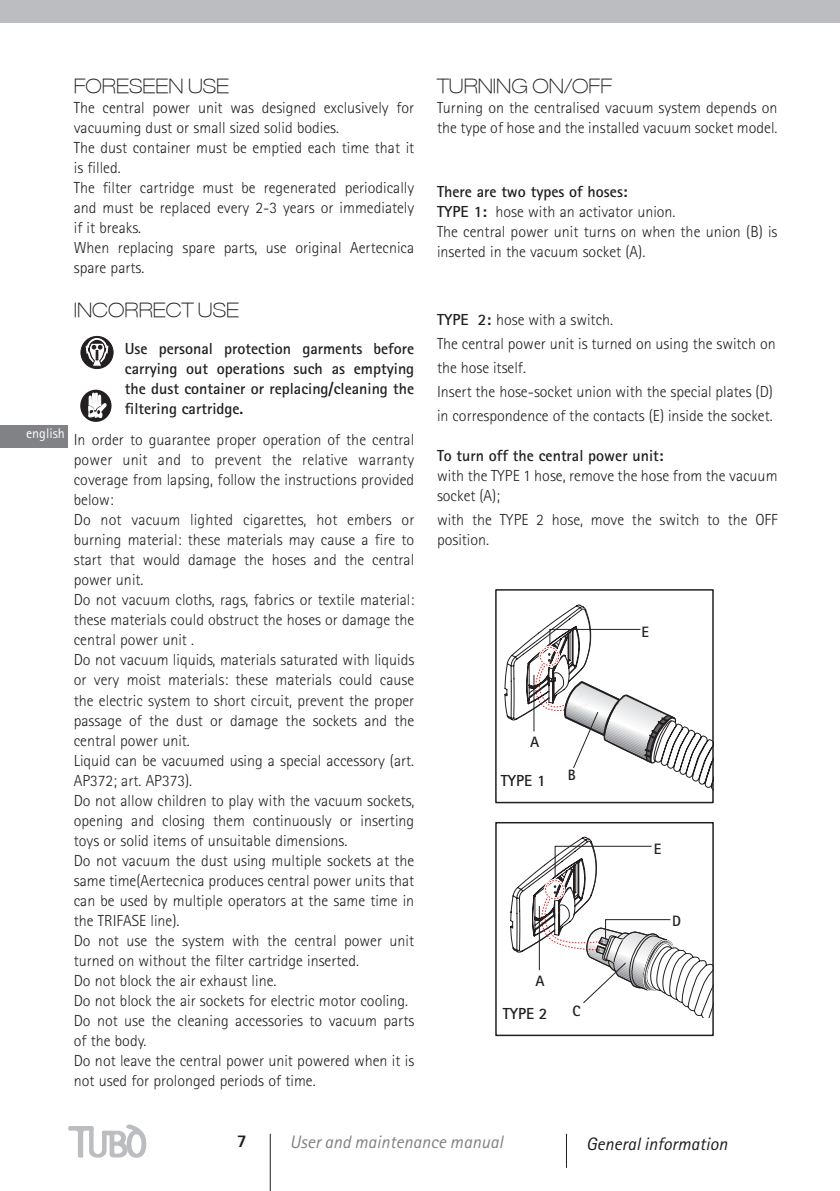
<style>
.page{position:relative;width:840px;height:1191px;background:#fff}
.page>*{position:absolute;margin:0;border:0;box-sizing:border-box;transform-origin:0 0}
.t1{font:100 expanded 20px "Helvetica Neue LT";color:#231f20}
.t2{font:italic 18px "Rotis Sans Serif Std";color:#808285}
.t3{font:italic 18px "Rotis Sans Serif Std";color:#231f20}
.t4{font:800 18px "Rotis Sans Serif Std";color:#231f20}
.t5{font:300 16px/20px "Rotis Sans Serif Std";color:#231f20}
.t6{font:700 16px/20px "Rotis Sans Serif Std";color:#231f20;text-align:justify}
.t7{font:700 15px "Rotis Sans Serif Std";color:#231f20}
.t8{font:14px "Rotis Sans Serif Std";color:#fff}
.s1{font-weight:700}
</style>
<div class="page">
<div style="left:0;top:425px;width:68px;height:23px;background:#808285"></div>
<div style="left:0;top:0;width:839px;height:23px;background:#bcbdc0"></div>
<svg style="left:504px;top:604px;width:206px;height:184px"></svg>
<div style="left:538px;top:646px;width:21px;height:21px;border:3px solid #fff;border-radius:50%"></div>
<div style="left:539px;top:647px;width:19px;height:19px;border:1px dashed #ee1d23;border-radius:50%"></div>
<div style="left:495px;top:589px;width:218px;height:214px;border:2px solid #231f20"></div>
<div style="left:495px;top:822px;width:218px;height:214px;border:2px solid #231f20"></div>
<svg style="left:510px;top:833px;width:202px;height:186px"></svg>
<div style="left:81px;top:336px;width:32px;height:32px;background:#231f20;border-radius:50%"></div>
<div style="left:81px;top:336px;width:32px;height:32px;border:1px solid #231f20;border-radius:50%"></div>
<svg style="left:86px;top:338px;width:22px;height:28px"></svg>
<div style="left:81px;top:391px;width:29px;height:30px;background:#231f20;border-radius:50%"></div>
<div style="left:80px;top:390px;width:31px;height:32px;border:2px solid #231f20;border-radius:50%"></div>
<svg style="left:88px;top:389px;width:18px;height:33px"></svg>
<svg style="left:68px;top:1124px;width:78px;height:33px"></svg>
<hr style="left:269px;top:1133px;width:1px;height:58px;background:#231f20">
<hr style="left:565px;top:1133px;width:1px;height:34px;background:#231f20">
<p class="t8" style="left:26px;top:425px;width:40px">english</p>
<p class="t1" style="left:74px;top:74px;width:15px">FORESEE</p>
<p class="t1" style="left:168px;top:74px;width:34px">N USE</p>
<p class="t5" style="left:74px;top:97px;width:342px">The central power unit was designed exclusively for vacuuming dust or small sized solid bodies.<br>The dust container must be emptied each time that it is filled.<br>The filter cartridge must be regenerated periodically and must be replaced every 2-3 years or immediately if it breaks.<br>When replacing spare parts, use original Aertecnica spare parts.</p>
<p class="t1" style="left:74px;top:298px;width:34px">INCORRECT</p>
<p class="t1" style="left:198px;top:298px;width:15px">USE</p>
<p class="t6" style="left:125px;top:338px;width:291px">Use personal protection garments before carrying out operations such as emptying the dust container or replacing/cleaning the filtering cartridge.</p>
<p class="t5" style="left:74px;top:430px;width:342px">In order to guarantee proper operation of the central power unit and to prevent the relative warranty coverage from lapsing, follow the instructions provided below:<br>Do not vacuum lighted cigarettes, hot embers or burning material: these materials may cause a fire to start that would damage the hoses and the central power unit.<br>Do not vacuum cloths, rags, fabrics or textile material: these materials could obstruct the hoses or damage the central power unit .<br>Do not vacuum liquids, materials saturated with liquids or very moist materials: these materials could cause the electric system to short circuit, prevent the proper passage of the dust or damage the sockets and the central power unit.<br>Liquid can be vacuumed using a special accessory (art.<br>AP372; art. AP373).<br>Do not allow children to play with the vacuum sockets, opening and closing them continuously or inserting toys or solid items of unsuitable dimensions.<br>Do not vacuum the dust using multiple sockets at the same time(Aertecnica produces central power units that can be used by multiple operators at the same time in the TRIFASE line).<br>Do not use the system with the central power unit turned on without the filter cartridge inserted.<br>Do not block the air exhaust line.<br>Do not block the air sockets for electric motor cooling.<br>Do not use the cleaning accessories to vacuum parts of the body.<br>Do not leave the central power unit powered when it is not used for prolonged periods of time.</p>
<p class="t1" style="left:437px;top:74px;width:15px">TUR</p>
<p class="t1" style="left:477px;top:74px;width:109px">NING ON/OFF</p>
<p class="t5" style="left:437px;top:97px;width:342px">Turning on the centralised vacuum system depends on the type of hose and the installed vacuum socket model.</p>
<p class="t5" style="left:437px;top:181px;width:342px"><span class="s1">There are two types of hoses:<br>TYPE 1:</span> hose with an activator union.<br>The central power unit turns on when the union (B) is inserted in the vacuum socket (A).</p>
<p class="t5" style="left:437px;top:307px;width:340px;line-height:24px"><span class="s1">TYPE 2:</span> hose with a switch.<br>The central power unit is turned on using the switch on the hose itself.<br>Insert the hose-socket union with the special plates (D) in correspondence of the contacts (E) inside the socket.</p>
<p class="t6" style="left:437px;top:445px;width:228px">To turn off the central power unit:</p>
<p class="t5" style="left:437px;top:465px;width:342px">with the TYPE 1 hose, remove the hose from the vacuum socket (A);</p>
<p class="t5" style="left:437px;top:509px;width:342px">with the TYPE 2 hose, move the switch to the OFF position.</p>
<p class="t7" style="left:530px;top:732px;width:11px">A</p>
<p class="t6" style="left:500px;top:770px;width:46px">TYPE 1</p>
<p class="t7" style="left:567px;top:765px;width:10px">B</p>
<p class="t7" style="left:535px;top:971px;width:11px">A</p>
<p class="t6" style="left:502px;top:1003px;width:46px">TYPE 2</p>
<p class="t7" style="left:572px;top:1001px;width:10px">C</p>
<p class="t7" style="left:641px;top:622px;width:9px">E</p>
<p class="t7" style="left:653px;top:839px;width:9px">E</p>
<p class="t7" style="left:671px;top:911px;width:10px">D</p>
<p class="t4" style="left:236px;top:1130px;width:12px">7</p>
<p class="t2" style="left:290px;top:1131px;width:214px">User and maintenance manual</p>
<p class="t3" style="left:585px;top:1132px;width:143px">General information</p>
</div>
